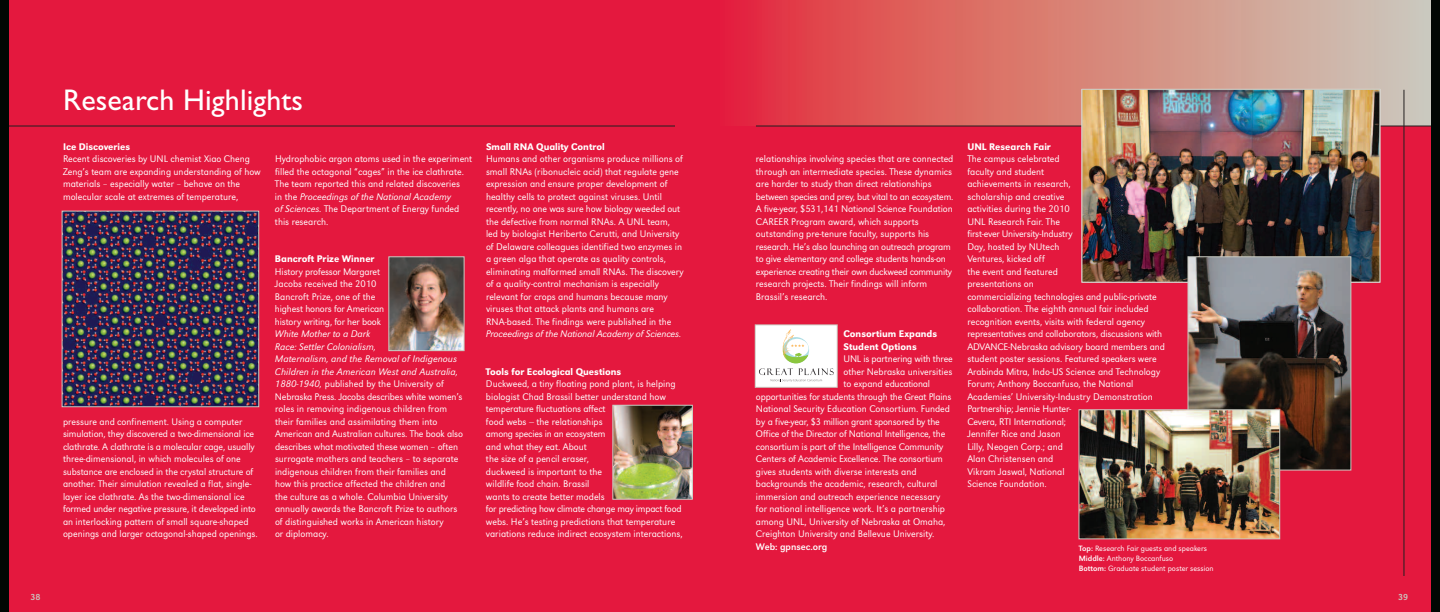
<style>
.page{position:relative;width:1440px;height:612px;background:#fff}
.page>*{position:absolute;margin:0;border:0;box-sizing:border-box;transform-origin:0 0}
.t1{font:30px "Gill Sans";letter-spacing:.005em;color:#fff}
.t2{font:300 10px/12.5px "URW Grotesk T";color:#fff}
.t3{font:500 10px/12.5px "URW Grotesk T";color:#fff}
.t4{font:300 10px "URW Grotesk T";letter-spacing:-.02em;color:#fff}
.t5{font:italic 300 10px "URW Grotesk T";letter-spacing:-.01em;color:#fff}
.t6{font:10px "URW Grotesk T";color:#fff}
.t7{font:9px "URW Grotesk T";color:#cacbc2}
.t8{font:300 8px/10px "URW Grotesk T";color:#fff}
.s1{font-style:italic}
.s2{font-weight:400}
</style>
<div class="page">
<div style="left:0;top:0;width:720px;height:612px;background:#e4183e"></div>
<div style="left:720px;top:0;width:720px;height:612px;background:#e4183e"></div>
<svg style="left:740px;top:0;width:691px;height:126px"></svg>
<hr style="left:756px;top:126px;width:681px;height:1px;background:#231f20">
<hr style="left:0;top:126px;width:675px;height:1px;background:#231f20">
<img style="left:64px;top:213px;width:193px;height:192px">
<div style="left:62px;top:211px;width:197px;height:196px;border:1px solid #cacbc2"></div>
<img style="left:391px;top:259px;width:71px;height:90px">
<div style="left:389px;top:257px;width:75px;height:94px;border:1px solid #cacbc2"></div>
<img style="left:1084px;top:91px;width:294px;height:189px">
<div style="left:1082px;top:89px;width:298px;height:193px;border:1px solid #cacbc2"></div>
<img style="left:1190px;top:258px;width:159px;height:210px">
<div style="left:1188px;top:256px;width:163px;height:214px;border:1px solid #cacbc2"></div>
<div style="left:756px;top:325px;width:81px;height:62px;background:#fff"></div>
<svg style="left:759px;top:329px;width:75px;height:53px"></svg>
<div style="left:755px;top:325px;width:82px;height:63px;border:1px solid #cacbc2"></div>
<hr style="left:1403px;top:90px;width:1px;height:486px;background:#231f20">
<img style="left:1081px;top:412px;width:197px;height:125px">
<div style="left:1079px;top:410px;width:201px;height:129px;border:1px solid #cacbc2"></div>
<img style="left:615px;top:407px;width:76px;height:91px">
<div style="left:613px;top:405px;width:80px;height:95px;border:1px solid #cacbc2"></div>
<div style="left:0;top:0;width:9px;height:612px;background:#010703"></div>
<div style="left:1431px;top:0;width:9px;height:612px;background:#010703"></div>
<p class="t7" style="left:30px;top:591px;width:12px">38</p>
<h1 class="t1" style="left:63px;top:89px;width:242px">Research Highlights</h1>
<p class="t3" style="left:63px;top:140px;width:69px">Ice Discoveries</p>
<p class="t2" style="left:63px;top:152px;width:199px">Recent discoveries by UNL chemist Xiao Cheng Zeng’s team are expanding understanding of how materials – especially water – behave on the molecular scale at extremes of temperature,</p>
<p class="t2" style="left:275px;top:152px;width:199px">Hydrophobic argon atoms used in the experiment filled the octagonal “cages” in the ice clathrate.<br>The team reported this and related discoveries<br>in the <span class="s1">Proceedings of the National Academy<br>of Sciences.</span> The Department of Energy funded this research.</p>
<p class="t3" style="left:275px;top:252px;width:101px">Bancroft Prize Winner</p>
<p class="t2" style="left:275px;top:265px;width:111px">History professor Margaret<br>Jacobs received the 2010<br>Bancroft Prize, one of the highest honors for American history writing, for her book</p>
<p class="t2" style="left:275px;top:327px;width:190px"><span class="s1">White Mother to a Dark<br>Race: Settler Colonialism,<br>Maternalism, and the Removal of Indigenous Children in the American West and Australia, 1880-1940,</span> published by the University of Nebraska Press<span class="s1">.</span> Jacobs describes white women’s roles in removing indigenous children from their families and assimilating them into American and Australian cultures. The book also describes what motivated these women – often surrogate mothers and teachers – to separate indigenous children from their families and how this practice affected the children and<br>the culture as a whole. Columbia University annually awards the Bancroft Prize to authors of distinguished works in American history<br>or diplomacy.</p>
<p class="t2" style="left:63px;top:415px;width:196px">pressure and confinement. Using a computer simulation, they discovered a two-dimensional ice clathrate. A clathrate is a molecular cage, usually three-dimensional, in which molecules of one substance are enclosed in the crystal structure of another. Their simulation revealed a flat, single&shy;layer ice clathrate. As the two-dimensional ice formed under negative pressure, it developed into an interlocking pattern of small square-shaped openings and larger octagonal-shaped openings.</p>
<p class="t3" style="left:486px;top:140px;width:120px">Small RNA Quality Control</p>
<p class="t2" style="left:486px;top:152px;width:199px">Humans and other organisms produce millions of small RNAs (ribonucleic acid) that regulate gene expression and ensure proper development of healthy cells to protect against viruses. Until recently, no one was sure how biology weeded out the defective from normal RNAs. A UNL team, led by biologist Heriberto Cerutti, and University of Delaware colleagues identified two enzymes in a green alga that operate as quality controls, eliminating malformed small RNAs. The discovery of a quality-control mechanism is especially relevant for crops and humans because many viruses that attack plants and humans are RNA-based. The findings were published in the</p>
<p class="t5" style="left:486px;top:328px;width:197px">Proceedings of the National Academy of Sciences.</p>
<p class="t3" style="left:486px;top:365px;width:137px">Tools for Ecological Questions</p>
<p class="t2" style="left:486px;top:377px;width:198px">Duckweed, a tiny floating pond plant, is helping biologist Chad Brassil better understand how temperature fluctuations affect<br>food webs − the relationships<br>among species in an ecosystem<br>and what they eat. About<br>the size of a pencil eraser,<br>duckweed is important to the<br>wildlife food chain. Brassil<br>wants to create better models<br>for predicting how climate change may impact food webs. He’s testing predictions that temperature variations reduce indirect ecosystem interactions,</p>
<p class="t2" style="left:756px;top:152px;width:199px">relationships involving species that are connected through an intermediate species. These dynamics are harder to study than direct relationships between species and prey, but vital to an ecosystem.<br>A five-year, $531,141 National Science Foundation CAREER Program award, which supports outstanding pre-tenure faculty, supports his research. He’s also launching an outreach program to give elementary and college students hands-on experience creating their own duckweed community research projects. Their findings will inform Brassil’s research.</p>
<p class="t3" style="left:843px;top:327px;width:95px">Consortium Expands<br>Student Options</p>
<p class="t4" style="left:843px;top:353px;width:111px">UNL is partnering with three</p>
<p class="t2" style="left:843px;top:365px;width:110px">other Nebraska universities</p>
<p class="t4" style="left:843px;top:378px;width:88px">to expand educational</p>
<p class="t2" style="left:756px;top:390px;width:197px">opportunities for students through the Great Plains</p>
<p class="t2" style="left:756px;top:402px;width:196px">National Security Education Consortium. Funded</p>
<p class="t2" style="left:756px;top:415px;width:185px">by a five-year, $3 million grant sponsored by the</p>
<p class="t2" style="left:756px;top:427px;width:191px">Office of the Director of National Intelligence, the</p>
<p class="t2" style="left:756px;top:440px;width:189px">consortium is part of the Intelligence Community</p>
<p class="t2" style="left:756px;top:452px;width:189px">Centers of Academic Excellence. The consortium</p>
<p class="t2" style="left:756px;top:465px;width:162px">gives students with diverse interests and</p>
<p class="t2" style="left:756px;top:477px;width:183px">backgrounds the academic, research, cultural</p>
<p class="t2" style="left:756px;top:490px;width:186px">immersion and outreach experience necessary</p>
<p class="t2" style="left:756px;top:502px;width:191px">for national intelligence work. It’s a partnership</p>
<p class="t2" style="left:756px;top:515px;width:191px">among UNL, University of Nebraska at Omaha,</p>
<p class="t2" style="left:756px;top:527px;width:180px">Creighton University and Bellevue University.</p>
<p class="t6" style="left:756px;top:540px;width:73px">Web: gpnsec.org</p>
<p class="t3" style="left:967px;top:140px;width:85px">UNL Research Fair</p>
<p class="t2" style="left:967px;top:152px;width:199px">The campus celebrated<br>faculty and student<br>achievements in research,<br>scholarship and creative<br>activities during the 2010<br>UNL Research Fair. The<br>first-ever University-Industry<br>Day, hosted by NUtech<br>Ventures, kicked off<br>the event and featured<br>presentations on<br>commercializing technologies and public-private collaboration. The eighth annual fair included recognition events, visits with federal agency representatives and collaborators, discussions with<br>ADVANCE-Nebraska advisory board members and student poster sessions. Featured speakers were<br>Arabinda Mitra, Indo-US Science and Technology<br>Forum; Anthony Boccanfuso, the National<br>Academies’ University-Industry Demonstration<br>Partnership; Jennie Hunter-<br>Cevera, RTI International;<br>Jennifer Rice and Jason<br>Lilly, Neogen Corp.; and<br>Alan Christensen and<br>Vikram Jaswal, National<br>Science Foundation.</p>
<p class="t8" style="left:1079px;top:543px;width:136px"><span class="s2">Top:</span> Research Fair guests and speakers<br><span class="s2">Middle:</span> Anthony Boccanfuso<br><span class="s2">Bottom:</span> Graduate student poster session</p>
<p class="t7" style="left:1398px;top:591px;width:12px">39</p>
</div>
